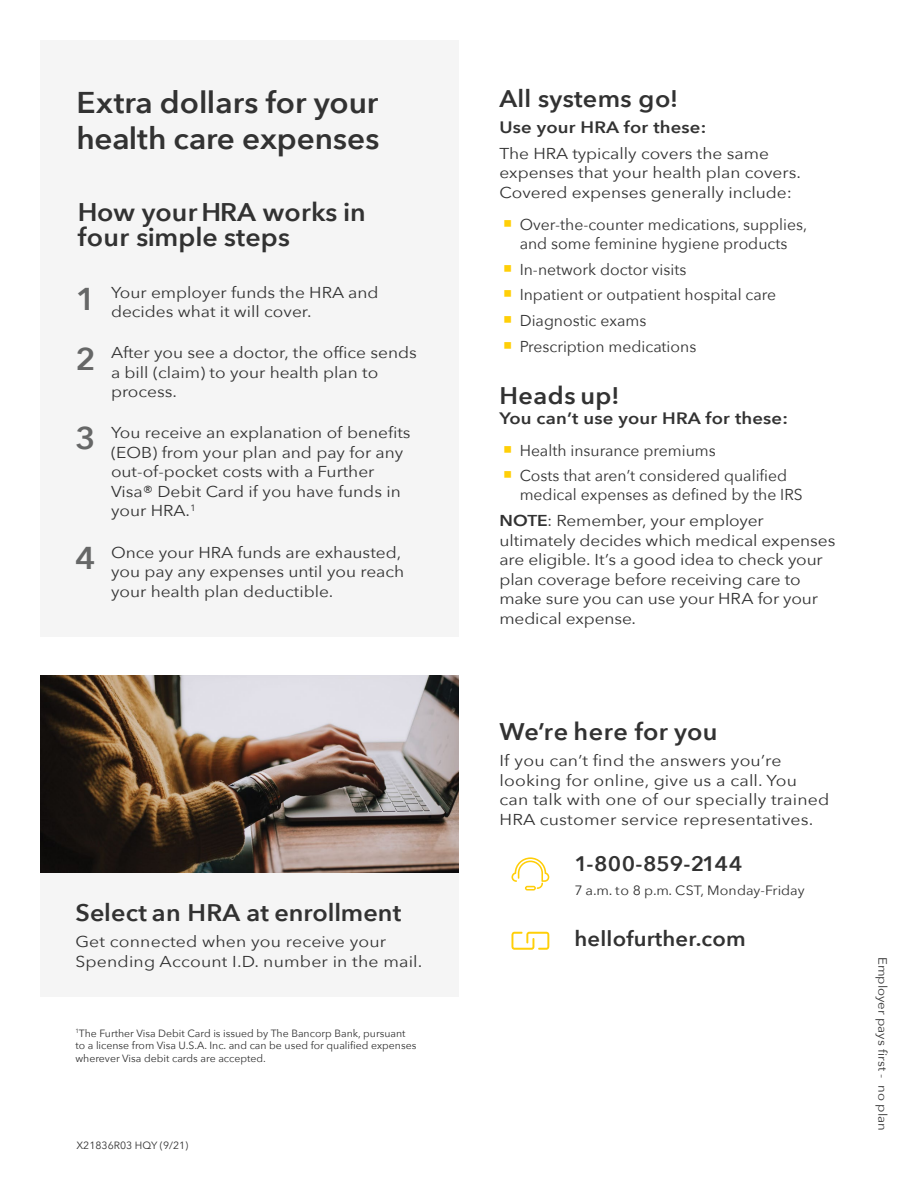
<style>
.page{position:relative;width:918px;height:1188px;background:#fff}
.page>*{position:absolute;margin:0;border:0;box-sizing:border-box;transform-origin:0 0}
.t1{font:600 31.5px/60px "Avenir Next";color:#666767;scale:1.05 1}
.t2{font:600 30px/36px "Avenir Next";color:#323232;scale:1.05 1}
.t3{font:600 25.5px/25.5px "Avenir Next";color:#323232;scale:1.05 1}
.t4{font:600 24px "Avenir Next";letter-spacing:.01em;color:#323232;scale:1.05 1}
.t5{font:600 21px "Avenir Next";letter-spacing:.01em;color:#323232;scale:1.05 1}
.t6{font:600 16.5px "Avenir Next";letter-spacing:.01em;color:#323232;scale:1.12 1}
.t7{font:15.75px/19.5px "Avenir Next";color:#323232;scale:1.1 1}
.t8{font:15.75px/25.7px "Avenir Next";color:#323232}
.t9{font:15.75px/19.5px "Avenir Next";color:#323232;scale:1.12 1}
.t10{font:13.5px "Avenir Next";color:#323232;scale:1.05 1}
.t11{font:12px "Avenir Next";color:#323232;scale:1.1 1}
.t12{font:10.5px/12.6px "Avenir Next";color:#323232}
.s1{font-family:"Carta";font-size:16.5px;color:#ffcf07}
.s2{font-weight:600}
</style>
<div class="page">
<svg style="left:511px;top:932px;width:38px;height:18px"></svg>
<div style="left:40px;top:40px;width:419px;height:598px;background:#f5f5f5"></div>
<img style="left:40px;top:675px;width:419px;height:198px">
<svg style="left:511px;top:857px;width:38px;height:34px"></svg>
<div style="left:40px;top:874px;width:419px;height:123px;background:#f5f5f5"></div>
<h2 class="t2" style="left:76px;top:84px;width:290px">Extra dollars for your health care expenses</h2>
<h3 class="t3" style="left:78px;top:198px;width:275px">How your HRA works in four simple steps</h3>
<h1 class="t1" style="left:75px;top:268px;width:21px">1<br>2</h1>
<h1 class="t1" style="left:75px;top:407px;width:21px">3</h1>
<h1 class="t1" style="left:75px;top:528px;width:21px">4</h1>
<p class="t7" style="left:111px;top:282px;width:245px">Your employer funds the HRA and decides what it will cover.</p>
<p class="t7" style="left:111px;top:342px;width:280px">After you see a doctor, the office sends a bill (claim) to your health plan to process.</p>
<p class="t7" style="left:111px;top:423px;width:274px">You receive an explanation of benefits (EOB) from your plan and pay for any out-of-pocket costs with a Further<br>Visa® Debit Card if you have funds in your HRA.<sup>1</sup></p>
<p class="t7" style="left:111px;top:542px;width:268px">Once your HRA funds are exhausted, you pay any expenses until you reach your health plan deductible.</p>
<h3 class="t4" style="left:75px;top:892px;width:312px">Select an HRA at enrollment</h3>
<p class="t9" style="left:75px;top:931px;width:311px">Get connected when you receive your<br>Spending Account I.D. number in the mail.</p>
<p class="t12" style="left:75px;top:1026px;width:343px"><sup>1</sup>The Further Visa Debit Card is issued by The Bancorp Bank, pursuant to a license from Visa U.S.A. Inc. and can be used for qualified expenses wherever Visa debit cards are accepted.</p>
<p class="t12" style="left:76px;top:1139px;width:113px">X21836R03 HQY (9/21)</p>
<h3 class="t4" style="left:499px;top:78px;width:172px">All systems go!</h3>
<p class="t6" style="left:499px;top:113px;width:186px">Use your HRA for these:</p>
<p class="t7" style="left:499px;top:143px;width:276px">The HRA typically covers the same expenses that your health plan covers.<br>Covered expenses generally include:</p>
<p class="t8" style="left:503px;top:214px;width:305px;line-height:18.9px;text-align:center"><span class="s1">h</span> Over-the-counter medications, supplies, and some feminine hygiene products</p>
<p class="t8" style="left:503px;top:256px;width:275px"><span class="s1">h</span> In-network doctor visits<br><span class="s1">h</span> Inpatient or outpatient hospital care <span class="s1">h</span> Diagnostic exams<br><span class="s1">h</span> Prescription medications</p>
<h3 class="t4" style="left:499px;top:375px;width:116px">Heads up!</h3>
<p class="t6" style="left:499px;top:404px;width:259px">You can’t use your HRA for these:</p>
<p class="t8" style="left:503px;top:437px;width:285px"><span class="s1">h</span> Health insurance premiums<br><span class="s1">h</span> Costs that aren’t considered qualified</p>
<p class="t8" style="left:499px;top:481px;width:305px;line-height:26.2px;text-indent:20px">medical expenses as defined by the IRS<br><span class="s2">NOTE</span>: Remember, your employer</p>
<p class="t7" style="left:499px;top:530px;width:307px">ultimately decides which medical expenses are eligible. It’s a good idea to check your plan coverage before receiving care to make sure you can use your HRA for your medical expense.</p>
<h3 class="t4" style="left:499px;top:711px;width:209px">We’re here for you</h3>
<p class="t9" style="left:499px;top:750px;width:296px">If you can’t find the answers you’re looking for online, give us a call. You can talk with one of our specially trained HRA customer service representatives.</p>
<h3 class="t5" style="left:574px;top:845px;width:162px">1-800-859-2144</h3>
<p class="t10" style="left:574px;top:879px;width:221px">7 a.m. to 8 p.m. CST, Monday-Friday</p>
<h3 class="t5" style="left:574px;top:920px;width:165px">hellofurther.com</h3>
<p class="t11" style="left:893px;top:957px;width:160px;rotate:90deg">Employer pays first - no plan</p>
</div>
